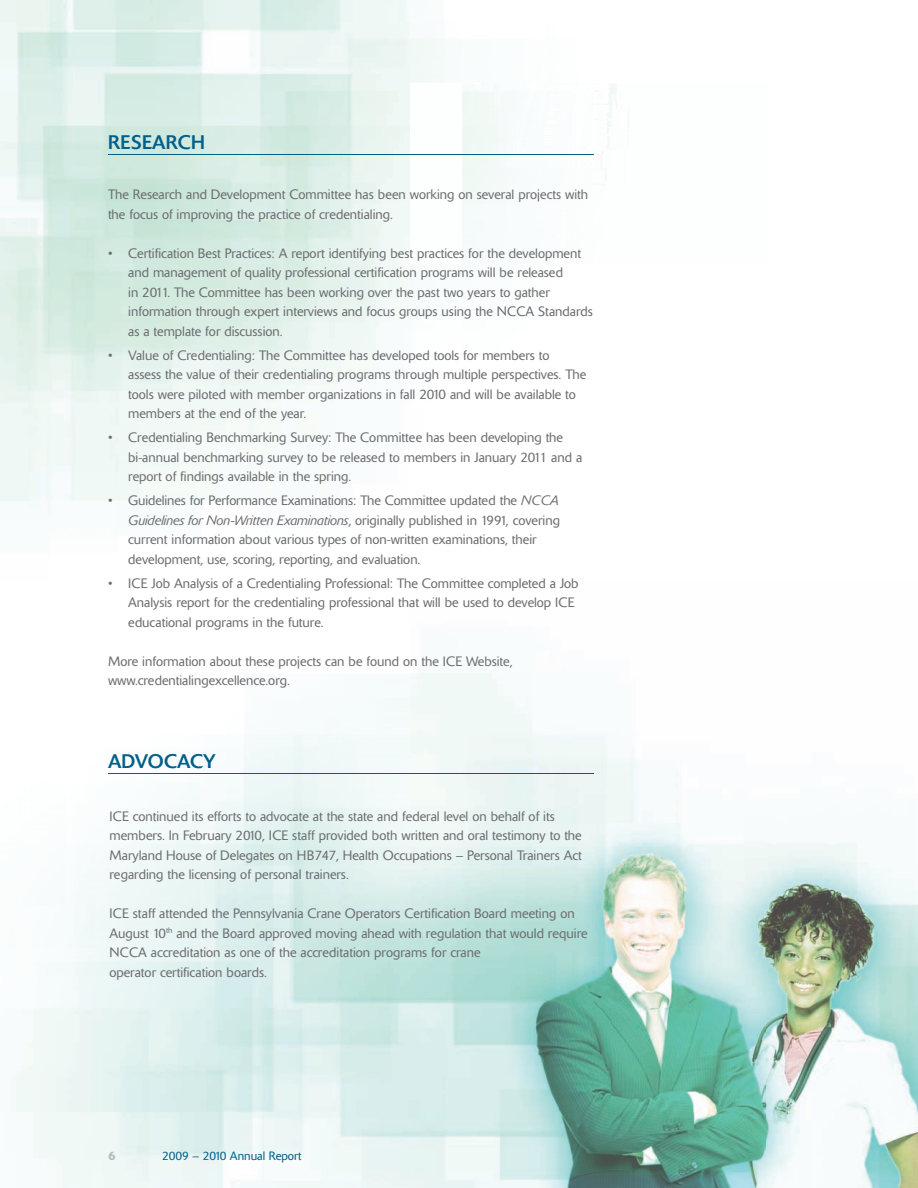
<style>
.page{position:relative;width:918px;height:1188px;background:#fff}
.page>*{position:absolute;margin:0;border:0;box-sizing:border-box;transform-origin:0 0}
.t1{font:19.5px "Delta";letter-spacing:.02em;color:#005f8a}
.t2{font:300 13.5px/19.5px "Delta";color:#6c6d70}
.t3{font:300 12px "Delta";color:#005f8a}
.t4{font:500 12px "Delta";color:#aebebe}
.s1{font-style:italic}
</style>
<div class="page">
<img style="left:0;top:0;width:765px;height:1008px">
<img style="left:765px;top:843px;width:153px;height:345px">
<img style="left:11px;top:1008px;width:755px;height:180px">
<hr style="left:108px;top:155px;width:486px;height:1px;background:#005f8a">
<hr style="left:108px;top:773px;width:486px;height:1px;background:#005f8a">
<h1 class="t1" style="left:108px;top:131px;width:99px">RESEARCH</h1>
<p class="t2" style="left:108px;top:185px;width:482px">The Research and Development Committee has been working on several projects with the focus of improving the practice of credentialing.</p>
<p class="t2" style="left:128px;top:243px;width:466px;text-indent:-20px">• Certification Best Practices: A report identifying best practices for the development and management of quality professional certification programs will be released<br>in 2011. The Committee has been working over the past two years to gather information through expert interviews and focus groups using the NCCA Standards as a template for discussion.</p>
<p class="t2" style="left:128px;top:345px;width:459px;text-indent:-20px">• Value of Credentialing: The Committee has developed tools for members to<br>assess the value of their credentialing programs through multiple perspectives. The tools were piloted with member organizations in fall 2010 and will be available to members at the end of the year.</p>
<p class="t2" style="left:128px;top:428px;width:455px;text-indent:-20px">• Credentialing Benchmarking Survey: The Committee has been developing the bi-annual benchmarking survey to be released to members in January 2011 and a report of findings available in the spring.</p>
<p class="t2" style="left:128px;top:491px;width:433px;text-indent:-20px">• Guidelines for Performance Examinations: The Committee updated the <span class="s1">NCCA Guidelines for Non-Written Examinations</span>, originally published in 1991, covering current information about various types of non-written examinations, their development, use, scoring, reporting, and evaluation.</p>
<p class="t2" style="left:128px;top:573px;width:452px;text-indent:-20px">• ICE Job Analysis of a Credentialing Professional: The Committee completed a Job<br>Analysis report for the credentialing professional that will be used to develop ICE educational programs in the future.</p>
<p class="t2" style="left:108px;top:651px;width:406px">More information about these projects can be found on the ICE Website, www.credentialingexcellence.org.</p>
<h1 class="t1" style="left:108px;top:750px;width:109px">A DVOCACY</h1>
<p class="t2" style="left:109px;top:807px;width:474px">ICE continued its efforts to advocate at the state and federal level on behalf of its members. In February 2010, ICE staff provided both written and oral testimony to the Maryland House of Delegates on HB747, Health Occupations – Personal Trainers Act regarding the licensing of personal trainers.</p>
<p class="t2" style="left:109px;top:904px;width:480px">ICE staff attended the Pennsylvania Crane Operators Certification Board meeting on August 10<sup>th</sup> and the Board approved moving ahead with regulation that would require NCCA accreditation as one of the accreditation programs for crane<br>operator certification boards.</p>
<p class="t4" style="left:108px;top:1149px;width:9px">6</p>
<p class="t3" style="left:162px;top:1148px;width:141px">2009 – 2010 Annual Report</p>
</div>
